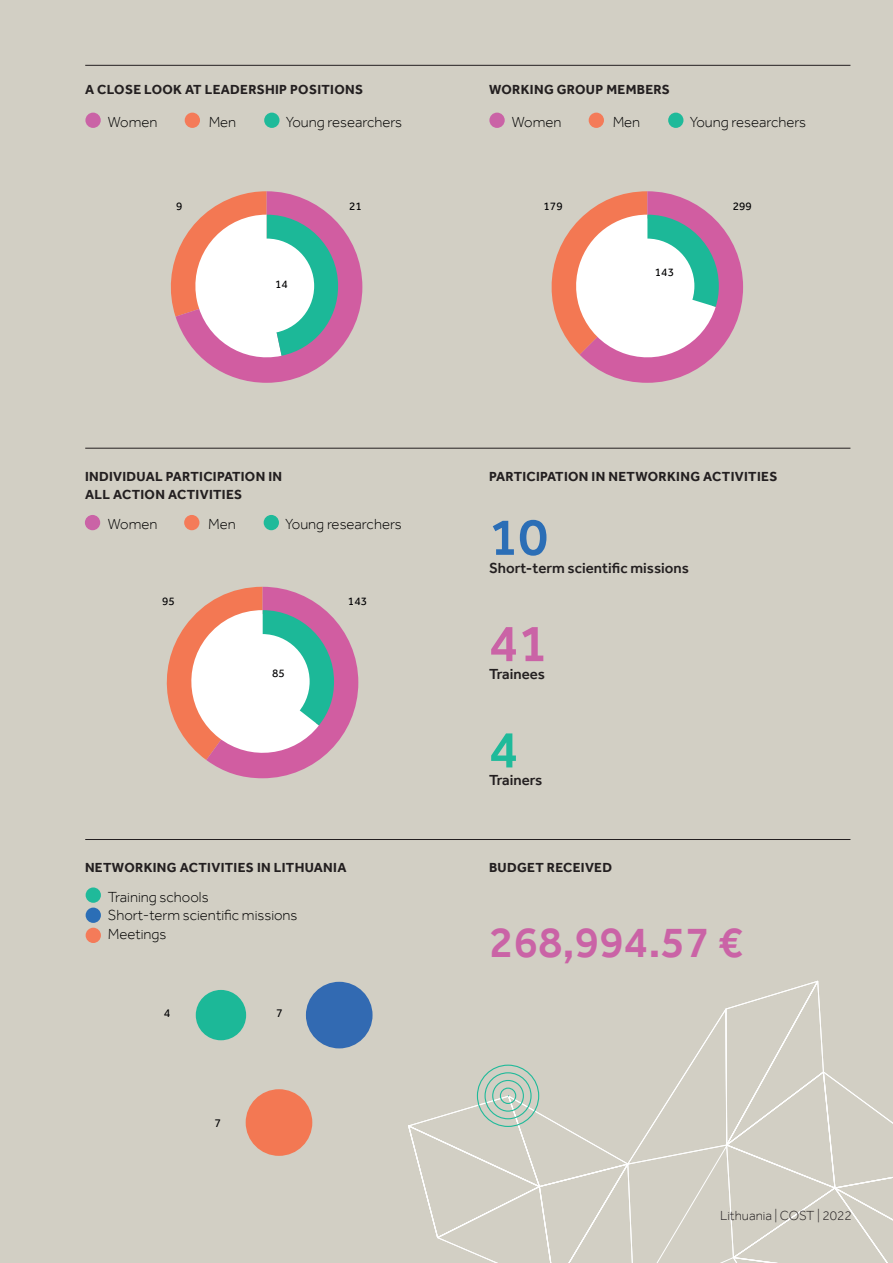
<style>
.page{position:relative;width:893px;height:1263px;background:#d2cfc4}
.page>*{position:absolute;margin:0;border:0;box-sizing:border-box;transform-origin:0 0}
.t1{font:500 54px "Effra";color:#2b6eb6}
.t2{font:500 54px "Effra";color:#ca63a6}
.t3{font:500 54px "Effra";color:#1fba9a}
.t4{font:500 45px "Effra";color:#ca63a6}
.t5{font:300 15px/18.6px "Effra";color:#000}
.t6{font:500 15px "Effra";color:#231f20}
.t7{font:700 13.5px/18px "Effra";letter-spacing:.025em;color:#231f20}
.t8{font:300 13.5px "Effra";color:#231f20}
.t9{font:12.15px "Effra";color:#000002}
.t10{font:11.7px "Effra";color:#000002}
</style>
<div class="page">
<div style="left:196px;top:990px;width:50px;height:50px;background:#1cb898;border-radius:25px"></div>
<div style="left:306px;top:982px;width:67px;height:66px;background:#326ab2;border-radius:33px"></div>
<div style="left:246px;top:1089px;width:66px;height:67px;background:#f37853;border-radius:33px"></div>
<svg style="left:166px;top:587px;width:192px;height:191px"></svg>
<div style="left:215px;top:634px;width:95px;height:95px;background:#fff;border-radius:50%"></div>
<svg style="left:551px;top:191px;width:192px;height:192px"></svg>
<div style="left:600px;top:239px;width:94px;height:94px;background:#fff;border-radius:50%"></div>
<svg style="left:170px;top:191px;width:192px;height:192px"></svg>
<div style="left:219px;top:239px;width:95px;height:94px;background:#fff;border-radius:50%"></div>
<div style="left:85px;top:515px;width:15px;height:15px;background:#ca63a6;border-radius:50%"></div>
<div style="left:184px;top:515px;width:15px;height:15px;background:#f47b59;border-radius:50%"></div>
<div style="left:264px;top:515px;width:15px;height:15px;background:#1fba9a;border-radius:50%"></div>
<div style="left:85px;top:113px;width:16px;height:15px;background:#ca63a6;border-radius:50%"></div>
<div style="left:185px;top:113px;width:15px;height:15px;background:#f47b59;border-radius:50%"></div>
<div style="left:264px;top:113px;width:15px;height:15px;background:#1fba9a;border-radius:50%"></div>
<div style="left:86px;top:887px;width:15px;height:16px;background:#1fba9a;border-radius:50%"></div>
<div style="left:86px;top:907px;width:15px;height:16px;background:#2b6eb6;border-radius:50%"></div>
<svg style="left:408px;top:980px;width:485px;height:283px"></svg>
<hr style="left:85px;top:448px;width:765px;height:1px;background:#231f20">
<hr style="left:85px;top:65px;width:765px;height:1px;background:#231f20">
<hr style="left:85px;top:839px;width:765px;height:1px;background:#231f20">
<div style="left:86px;top:928px;width:15px;height:15px;background:#f47b59;border-radius:50%"></div>
<div style="left:489px;top:113px;width:16px;height:15px;background:#ca63a6;border-radius:50%"></div>
<div style="left:589px;top:113px;width:15px;height:15px;background:#f47b59;border-radius:50%"></div>
<div style="left:668px;top:113px;width:15px;height:15px;background:#1fba9a;border-radius:50%"></div>
<p class="t7" style="left:85px;top:80px;width:280px">A CLOSE LOOK AT LEADERSHIP POSITIONS</p>
<p class="t5" style="left:108px;top:112px;width:51px">Women</p>
<p class="t5" style="left:209px;top:112px;width:29px">Men</p>
<p class="t5" style="left:286px;top:112px;width:118px">Young researchers</p>
<p class="t10" style="left:176px;top:199px;width:8px">9</p>
<p class="t10" style="left:349px;top:199px;width:14px">21</p>
<p class="t10" style="left:275px;top:277px;width:14px">14</p>
<p class="t7" style="left:489px;top:80px;width:182px">WORKING GROUP MEMBERS</p>
<p class="t5" style="left:512px;top:112px;width:51px">Women</p>
<p class="t5" style="left:613px;top:112px;width:29px">Men</p>
<p class="t5" style="left:690px;top:112px;width:118px">Young researchers</p>
<p class="t10" style="left:544px;top:199px;width:21px">179</p>
<p class="t10" style="left:733px;top:199px;width:21px">299</p>
<p class="t10" style="left:655px;top:265px;width:21px">143</p>
<p class="t7" style="left:85px;top:467px;width:199px">INDIVIDUAL PARTICIPATION IN<br>ALL ACTION ACTIVITIES</p>
<p class="t7" style="left:489px;top:467px;width:290px">PARTICIPATION IN NETWORKING ACTIVITIES</p>
<p class="t5" style="left:108px;top:515px;width:51px">Women</p>
<p class="t5" style="left:208px;top:515px;width:29px">Men</p>
<p class="t5" style="left:285px;top:515px;width:118px">Young researchers</p>
<p class="t10" style="left:162px;top:594px;width:14px">95</p>
<p class="t10" style="left:348px;top:594px;width:21px">143</p>
<p class="t10" style="left:272px;top:666px;width:14px">85</p>
<p class="t7" style="left:85px;top:858px;width:263px">NETWORKING ACTIVITIES IN LITHUANIA</p>
<p class="t5" style="left:108px;top:887px;width:191px">Training schools<br>Short-term scientific missions</p>
<p class="t5" style="left:108px;top:924px;width:60px">Meetings</p>
<p class="t9" style="left:164px;top:1006px;width:8px">4</p>
<p class="t9" style="left:276px;top:1006px;width:8px">7</p>
<p class="t9" style="left:214px;top:1115px;width:8px">7</p>
<h1 class="t1" style="left:489px;top:505px;width:60px">10</h1>
<p class="t6" style="left:489px;top:559px;width:201px">Short-term scientific missions</p>
<h1 class="t2" style="left:489px;top:611px;width:60px">41</h1>
<p class="t6" style="left:489px;top:665px;width:58px">Trainees</p>
<h1 class="t3" style="left:489px;top:717px;width:31px">4</h1>
<p class="t6" style="left:489px;top:771px;width:55px">Trainers</p>
<p class="t7" style="left:489px;top:858px;width:125px">BUDGET RECEIVED</p>
<h2 class="t4" style="left:489px;top:915px;width:255px">268,994.57 €</h2>
<p class="t8" style="left:720px;top:1208px;width:133px">Lithuania | COST | 2022</p>
</div>
